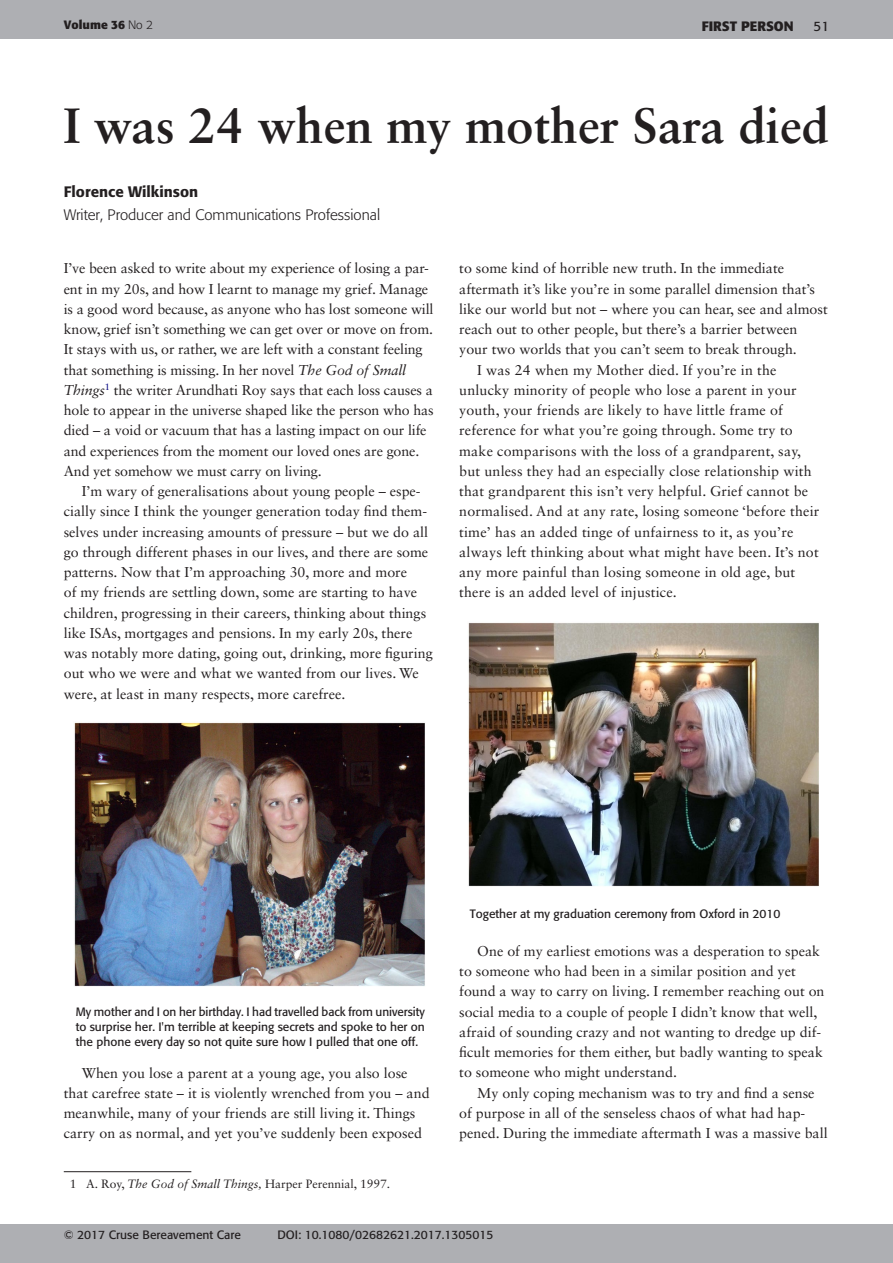
<style>
.page{position:relative;width:893px;height:1263px;background:#fff}
.page>*{position:absolute;margin:0;border:0;box-sizing:border-box;transform-origin:0 0}
.t1{font:700 49.5px "Sabon LT Std";color:#231f20}
.t2{font:300 15px "Formata";color:#231f20}
.t3{font:500 15px "Formata";color:#231f20}
.t4{font:14.25px/20.2px "Sabon LT Std";color:#231f20}
.t5{font:700 13.5px "Formata";letter-spacing:.115em;color:#231f20}
.t6{font:13.5px "Formata";color:#231f20}
.t7{font:12px/15px "Formata";color:#231f20;text-align:justify}
.t8{font:12px "Sabon LT Std";color:#231f20}
.t9{font:700 12px "Formata";color:#231f20}
.s1{font-weight:300}
.s2{font-style:italic}
</style>
<div class="page">
<div style="left:0;top:0;width:893px;height:38px;background:#aeafb3"></div>
<div style="left:0;top:1225px;width:893px;height:38px;background:#aeafb3"></div>
<img style="left:74px;top:722px;width:351px;height:265px">
<img style="left:468px;top:622px;width:351px;height:265px">
<hr style="left:64px;top:1171px;width:127px;height:1px;background:#231f20">
<p class="t9" style="left:64px;top:18px;width:91px">VOLUME 36 <span class="s1">No 2</span></p>
<p class="t5" style="left:702px;top:18px;width:93px">FIRST PERSON</p>
<p class="t6" style="left:813px;top:18px;width:17px">51</p>
<h1 class="t1" style="left:64px;top:95px;width:767px">I was 24 when my mother Sara died</h1>
<p class="t3" style="left:64px;top:183px;width:136px">Florence Wilkinson</p>
<p class="t2" style="left:64px;top:206px;width:318px">Writer, Producer and Communications Professional</p>
<p class="t4" style="left:64px;top:258px;width:371px">I’ve been asked to write about my experience of losing a par&shy;ent in my 20s, and how I learnt to manage my grief. Manage is a good word because, as anyone who has lost someone will know, grief isn’t something we can get over or move on from.<br>It stays with us, or rather, we are left with a constant feeling that something is missing. In her novel <span class="s2">The God of Small Things</span><sup>1</sup> the writer Arundhati Roy says that each loss causes a hole to appear in the universe shaped like the person who has died – a void or vacuum that has a lasting impact on our life and experiences from the moment our loved ones are gone.<br>And yet somehow we must carry on living.</p>
<p class="t4" style="left:64px;top:481px;width:371px;text-indent:18px">I’m wary of generalisations about young people – espe&shy;cially since I think the younger generation today find them&shy;selves under increasing amounts of pressure – but we do all go through different phases in our lives, and there are some patterns. Now that I’m approaching 30, more and more<br>of my friends are settling down, some are starting to have children, progressing in their careers, thinking about things like ISAs, mortgages and pensions. In my early 20s, there was notably more dating, going out, drinking, more figuring out who we were and what we wanted from our lives. We were, at least in many respects, more carefree.</p>
<p class="t4" style="left:459px;top:258px;width:326px">to some kind of horrible new truth. In the immediate</p>
<p class="t4" style="left:459px;top:278px;width:357px">aftermath it’s like you’re in some parallel dimension that’s</p>
<p class="t4" style="left:459px;top:299px;width:370px">like our world but not – where you can hear, see and almost</p>
<p class="t4" style="left:459px;top:319px;width:340px">reach out to other people, but there’s a barrier between</p>
<p class="t4" style="left:459px;top:339px;width:339px">your two worlds that you can’t seem to break through.</p>
<p class="t4" style="left:477px;top:359px;width:301px">I was 24 when my Mother died. If you’re in the</p>
<p class="t4" style="left:459px;top:380px;width:339px">unlucky minority of people who lose a parent in your</p>
<p class="t4" style="left:459px;top:400px;width:325px">youth, your friends are likely to have little frame of</p>
<p class="t4" style="left:459px;top:420px;width:335px">reference for what you’re going through. Some try to</p>
<p class="t4" style="left:459px;top:440px;width:343px">make comparisons with the loss of a grandparent, say,</p>
<p class="t4" style="left:459px;top:461px;width:354px">but unless they had an especially close relationship with</p>
<p class="t4" style="left:459px;top:481px;width:351px">that grandparent this isn’t very helpful. Grief cannot be</p>
<p class="t4" style="left:459px;top:501px;width:362px">normalised. And at any rate, losing someone ‘before their</p>
<p class="t4" style="left:459px;top:521px;width:336px">time’ has an added tinge of unfairness to it, as you’re</p>
<p class="t4" style="left:459px;top:542px;width:361px">always left thinking about what might have been. It’s not</p>
<p class="t4" style="left:459px;top:562px;width:338px">any more painful than losing someone in old age, but</p>
<p class="t4" style="left:459px;top:582px;width:219px">there is an added level of injustice.</p>
<p class="t7" style="left:76px;top:1004px;width:350px">My mother and I on her birthday. I had travelled back from university to surprise her. I'm terrible at keeping secrets and spoke to her on the phone every day so not quite sure how I pulled that one off.</p>
<p class="t4" style="left:64px;top:1062px;width:367px;text-indent:18px">When you lose a parent at a young age, you also lose that carefree state – it is violently wrenched from you – and meanwhile, many of your friends are still living it. Things carry on as normal, and yet you’ve suddenly been exposed</p>
<p class="t7" style="left:470px;top:906px;width:312px">Together at my graduation ceremony from Oxford in 2010</p>
<p class="t4" style="left:459px;top:941px;width:367px;text-indent:18px">One of my earliest emotions was a desperation to speak to someone who had been in a similar position and yet found a way to carry on living. I remember reaching out on social media to a couple of people I didn’t know that well, afraid of sounding crazy and not wanting to dredge up dif&shy;ficult memories for them either, but badly wanting to speak to someone who might understand.</p>
<p class="t4" style="left:459px;top:1082px;width:370px;text-indent:18px">My only coping mechanism was to try and find a sense of purpose in all of the senseless chaos of what had hap&shy;pened. During the immediate aftermath I was a massive ball</p>
<p class="t8" style="left:70px;top:1177px;width:322px">1 A. Roy, <span class="s2">The God of Small Things,</span> Harper Perennial, 1997.</p>
<p class="t7" style="left:64px;top:1227px;width:179px">© 2017 Cruse Bereavement Care</p>
<p class="t7" style="left:277px;top:1227px;width:218px">DOI: 10.1080/02682621.2017.1305015</p>
</div>
